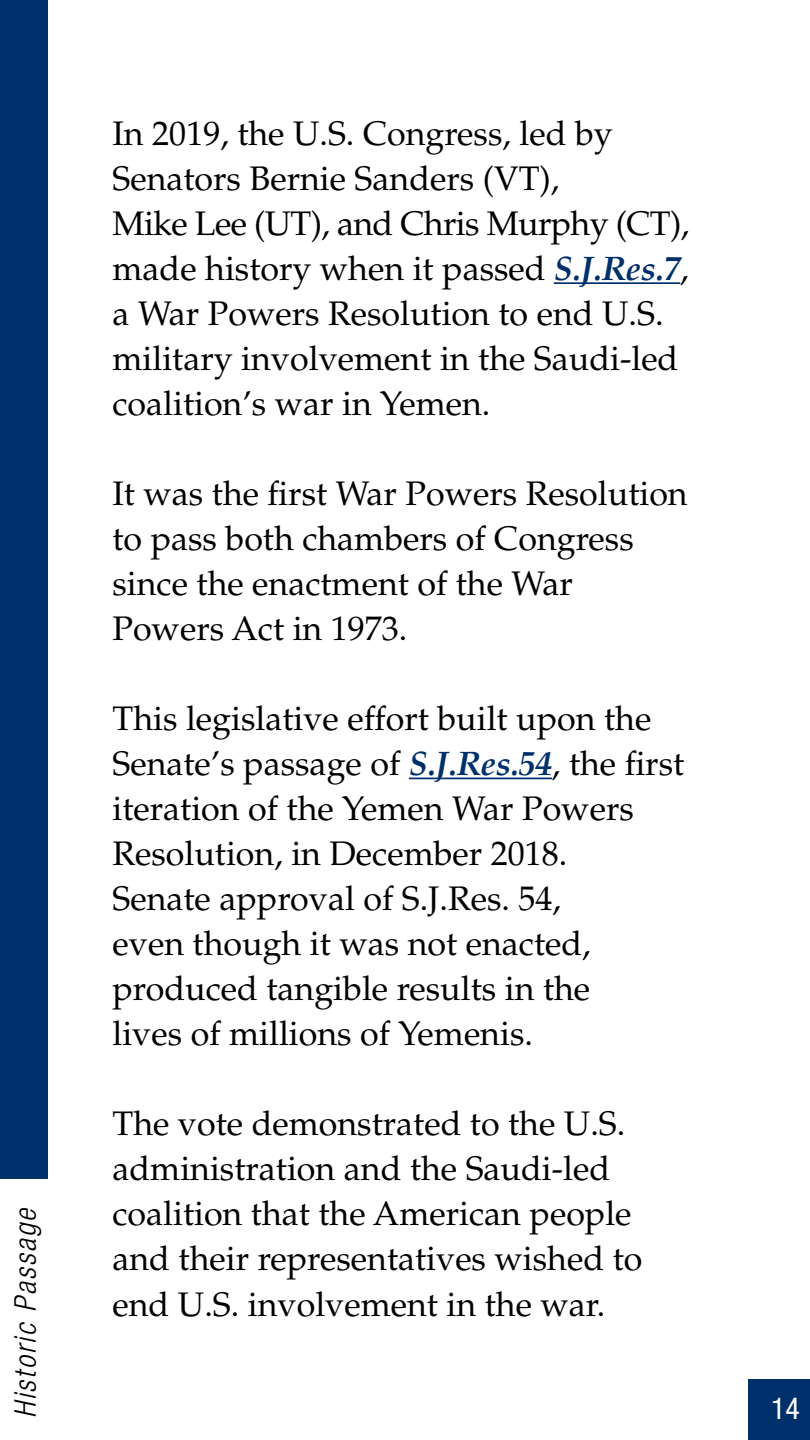
<style>
.page{position:relative;width:810px;height:1440px;background:#fff}
.page>*{position:absolute;margin:0;border:0;box-sizing:border-box;transform-origin:0 0}
.t1{font:34.05px/45px "Palatino LT Std";color:#000}
.t2{font:italic 300 condensed 30px "Helvetica Neue LT Std";color:#000}
.t3{font:condensed 30px "Helvetica Neue LT Std";color:#fff}
.s1{font-weight:700;font-style:italic;color:#00306b}
</style>
<div class="page">
<div style="left:748px;top:1379px;width:62px;height:61px;background:#00306b"></div>
<div style="left:0;top:0;width:48px;height:1179px;background:#00306b"></div>
<hr style="left:554px;top:282px;width:126px;height:2px;background:#00306b">
<hr style="left:409px;top:778px;width:143px;height:1px;background:#00306b">
<p class="t2" style="left:8px;top:1418px;width:213px;rotate:-90deg">Historic Passage</p>
<p class="t1" style="left:112px;top:111px;width:578px">In 2019, the U.S. Congress, led by Senators Bernie Sanders (VT),<br>Mike Lee (UT), and Chris Murphy (CT), made history when it passed <span class="s1">S.J.Res.7</span>, a War Powers Resolution to end U.S. military involvement in the Saudi-led coalition’s war in Yemen.</p>
<p class="t1" style="left:112px;top:471px;width:577px">It was the first War Powers Resolution to pass both chambers of Congress since the enactment of the War<br>Powers Act in 1973.</p>
<p class="t1" style="left:112px;top:697px;width:573px">This legislative effort built upon the Senate’s passage of <span class="s1">S.J.Res.54</span>, the first iteration of the Yemen War Powers Resolution, in December 2018.<br>Senate approval of S.J.Res. 54,<br>even though it was not enacted, produced tangible results in the<br>lives of millions of Yemenis.</p>
<p class="t1" style="left:112px;top:1102px;width:531px">The vote demonstrated to the U.S. administration and the Saudi-led coalition that the American people and their representatives wished to end U.S. involvement in the war.</p>
<p class="t3" style="left:771px;top:1391px;width:30px">14</p>
</div>
